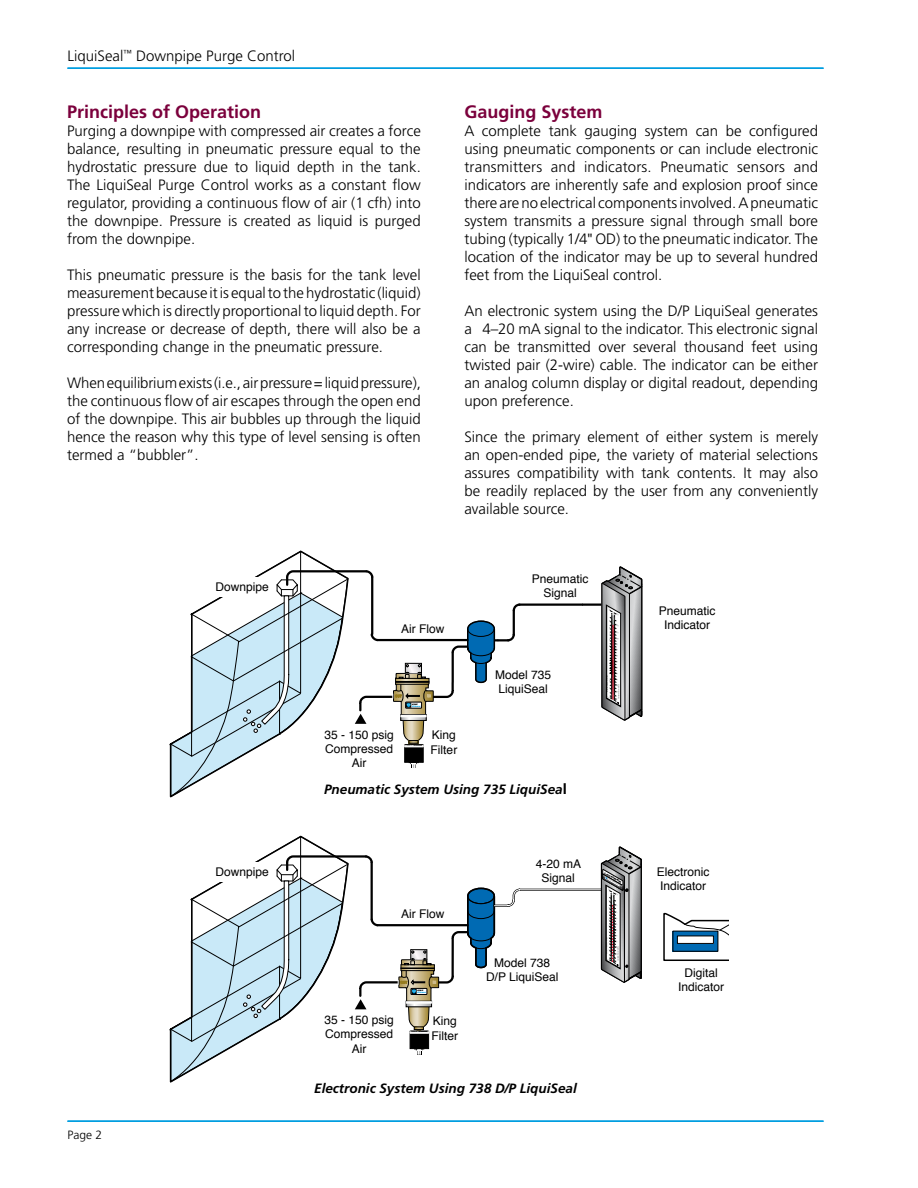
<style>
.page{position:relative;width:918px;height:1188px;background:#fff}
.page>*{position:absolute;margin:0;border:0;box-sizing:border-box;transform-origin:0 0}
.t1{font:700 18px "Frutiger";color:#7b003c}
.t2{font:300 15px/18px "Frutiger";color:#000;text-align:justify}
.t3{font:italic 700 13.5px "Frutiger";color:#000}
.t4{font:12px/14.4px "Helvetica";color:#000;text-align:center}
.t5{font:300 12px "Frutiger";color:#000}
.t6{font:italic 2.25px "Antique Olive Nord";color:#000;scale:1.33 1}
.t7{font:italic 1.8px "Antique Olive Nord";color:#009ee0}
.t8{font:italic 1.8px "Antique Olive Nord";color:#000}
.s1{font-family:"Myriad Pro";font-weight:400}
.s2{font-family:"Helvetica";font-style:normal;font-size:15px}
</style>
<div class="page">
<hr style="left:519px;top:604px;width:63px;height:2px;background:#000">
<hr style="left:582px;top:604px;width:20px;height:2px;background:#000">
<svg style="left:663px;top:912px;width:65px;height:49px"></svg>
<div style="left:677px;top:936px;width:36px;height:7px;background:#fff"></div>
<div style="left:677px;top:936px;width:37px;height:8px;border:1px solid #000"></div>
<svg style="left:169px;top:550px;width:353px;height:248px"></svg>
<svg style="left:601px;top:566px;width:42px;height:155px"></svg>
<hr style="left:612px;top:625px;width:2px;height:74px;background:#da001b">
<svg style="left:169px;top:835px;width:473px;height:247px"></svg>
<hr style="left:68px;top:68px;width:756px;height:1px;background:#009ee0">
<hr style="left:68px;top:1120px;width:756px;height:2px;background:#009ee0">
<p class="t2" style="left:68px;top:47px;width:229px">LiquiSeal<sup>™</sup> Downpipe Purge Control</p>
<p class="t1" style="left:67px;top:101px;width:196px">Principles of Operation</p>
<p class="t2" style="left:67px;top:121px;width:355px">Purging a downpipe with compressed air creates a force balance, resulting in pneumatic pressure equal to the hydrostatic pressure due to liquid depth in the tank.<br>The LiquiSeal Purge Control works as a constant flow regulator, providing a continuous flow of air (1 cfh) into the downpipe. Pressure is created as liquid is purged from the downpipe.</p>
<p class="t2" style="left:67px;top:265px;width:355px">This pneumatic pressure is the basis for the tank level measurement because it is equal to the hydrostatic (liquid) pressure which is directly proportional to liquid depth. For any increase or decrease of depth, there will also be a corresponding change in the pneumatic pressure.</p>
<p class="t2" style="left:67px;top:373px;width:355px">When equilibrium exists (i.e., air pressure = liquid pressure), the continuous flow of air escapes through the open end of the downpipe. This air bubbles up through the liquid hence the reason why this type of level sensing is often termed a “bubbler”.</p>
<p class="t1" style="left:464px;top:101px;width:140px">Gauging System</p>
<p class="t2" style="left:464px;top:121px;width:355px">A complete tank gauging system can be configured using pneumatic components or can include electronic transmitters and indicators. Pneumatic sensors and indicators are inherently safe and explosion proof since there are no electrical components involved. A pneumatic system transmits a pressure signal through small bore tubing (typically 1/4<span class="s1">"</span> OD) to the pneumatic indicator. The location of the indicator may be up to several hundred feet from the LiquiSeal control.</p>
<p class="t2" style="left:464px;top:301px;width:355px">An electronic system using the D/P LiquiSeal generates a 4–20 mA signal to the indicator. This electronic signal can be transmitted over several thousand feet using twisted pair (2-wire) cable. The indicator can be either an analog column display or digital readout, depending upon preference.</p>
<p class="t2" style="left:464px;top:427px;width:355px">Since the primary element of either system is merely an open-ended pipe, the variety of material selections assures compatibility with tank contents. It may also be readily replaced by the user from any conveniently available source.</p>
<p class="t4" style="left:216px;top:580px;width:55px">Downpipe</p>
<p class="t4" style="left:401px;top:622px;width:45px">Air Flow</p>
<p class="t8" style="left:412px;top:703px;width:7px">KING</p>
<p class="t7" style="left:412px;top:705px;width:10px">Filters</p>
<p class="t4" style="left:532px;top:572px;width:58px">Pneumatic<br>Signal</p>
<p class="t4" style="left:495px;top:668px;width:58px;text-align:left">Model 735<br>LiquiSeal</p>
<p class="t4" style="left:659px;top:604px;width:58px">Pneumatic<br>Indicator</p>
<p class="t4" style="left:325px;top:727px;width:71px">35 - 150 psig<br>Compressed<br>Air</p>
<p class="t4" style="left:431px;top:728px;width:28px;text-align:left">King<br>Filter</p>
<p class="t5" style="left:68px;top:1128px;width:36px">Page 2</p>
<p class="t4" style="left:216px;top:865px;width:55px">Downpipe</p>
<p class="t3" style="left:324px;top:781px;width:244px">Pneumatic System Using 735 LiquiSea<span class="s2">l</span></p>
<p class="t4" style="left:401px;top:907px;width:45px">Air Flow</p>
<p class="t4" style="left:325px;top:1013px;width:71px">35 - 150 psig<br>Compressed<br>Air</p>
<p class="t8" style="left:417px;top:989px;width:7px">KING</p>
<p class="t7" style="left:417px;top:991px;width:10px">Filters</p>
<p class="t4" style="left:431px;top:1014px;width:28px;text-align:left">King<br>Filter</p>
<p class="t4" style="left:536px;top:857px;width:47px">4-20 mA<br>Signal</p>
<p class="t4" style="left:486px;top:956px;width:74px">Model 738<br>D/P LiquiSeal</p>
<p class="t3" style="left:314px;top:1081px;width:264px">Electronic System Using 738 D/P LiquiSeal</p>
<p class="t6" style="left:606px;top:872px;width:16px;rotate:30deg">LevelBAR</p>
<p class="t4" style="left:657px;top:865px;width:54px;text-align:left">Electronic<br>Indicator</p>
<p class="t4" style="left:678px;top:966px;width:48px">Digital<br>Indicator</p>
</div>
